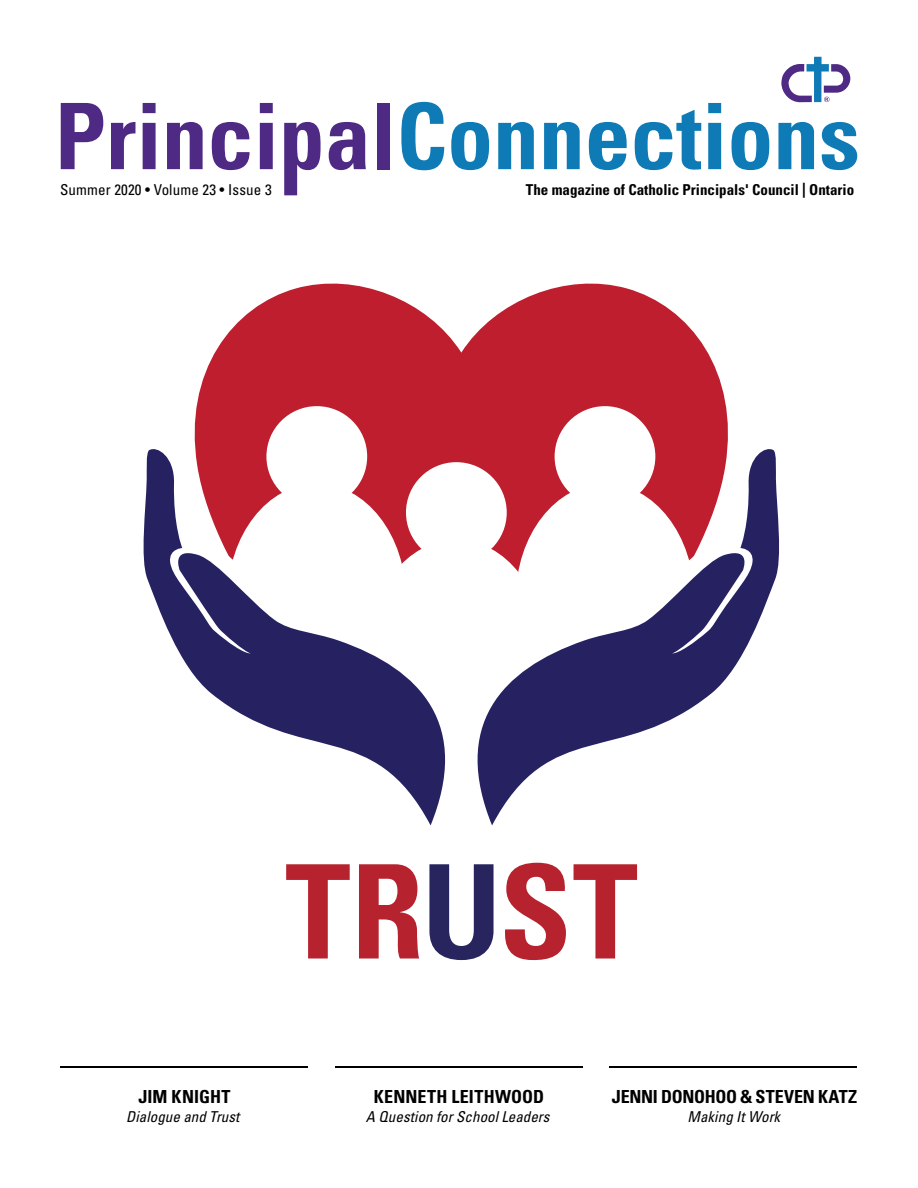
<style>
.page{position:relative;width:918px;height:1188px;background:#fff}
.page>*{position:absolute;margin:0;border:0;box-sizing:border-box;transform-origin:0 0}
.t1{font:700 condensed 130.5px "Univers";color:#b6232e}
.t2{font:700 condensed 18px "Univers";letter-spacing:.005em;color:#000}
.t3{font:italic condensed 15px "Univers";letter-spacing:.005em;color:#000}
.t4{font:700 condensed 15px "Univers";color:#000}
.t5{font:condensed 15px "Univers";letter-spacing:.01em;color:#000}
.s1{color:#27245e}
</style>
<div class="page">
<hr style="left:61px;top:1066px;width:247px;height:2px;background:#000">
<hr style="left:610px;top:1066px;width:247px;height:2px;background:#000">
<hr style="left:335px;top:1066px;width:248px;height:2px;background:#000">
<svg style="left:61px;top:103px;width:42px;height:66px"></svg>
<svg style="left:111px;top:122px;width:24px;height:47px"></svg>
<svg style="left:143px;top:103px;width:13px;height:66px"></svg>
<svg style="left:167px;top:122px;width:36px;height:47px"></svg>
<svg style="left:212px;top:122px;width:38px;height:48px"></svg>
<svg style="left:260px;top:103px;width:13px;height:66px"></svg>
<svg style="left:284px;top:122px;width:37px;height:73px"></svg>
<svg style="left:329px;top:122px;width:37px;height:48px"></svg>
<div style="left:377px;top:103px;width:13px;height:66px;background:#4f2a84"></div>
<svg style="left:401px;top:102px;width:43px;height:68px"></svg>
<svg style="left:451px;top:122px;width:38px;height:48px"></svg>
<svg style="left:498px;top:122px;width:36px;height:47px"></svg>
<svg style="left:544px;top:122px;width:36px;height:47px"></svg>
<svg style="left:589px;top:122px;width:38px;height:48px"></svg>
<svg style="left:635px;top:110px;width:66px;height:60px"></svg>
<svg style="left:708px;top:103px;width:13px;height:66px"></svg>
<svg style="left:732px;top:122px;width:37px;height:48px"></svg>
<svg style="left:778px;top:122px;width:36px;height:47px"></svg>
<svg style="left:821px;top:122px;width:36px;height:48px"></svg>
<svg style="left:781px;top:57px;width:69px;height:45px"></svg>
<svg style="left:194px;top:283px;width:534px;height:147px;fill:#be1e2d"></svg>
<svg style="left:194px;top:430px;width:534px;height:396px;background:#c43441"></svg>
<div style="left:266px;top:406px;width:101px;height:101px;background:#fff;border-radius:50%"></div>
<div style="left:555px;top:406px;width:100px;height:101px;background:#fff;border-radius:50%"></div>
<svg style="left:471px;top:445px;width:308px;height:380px"></svg>
<svg style="left:143px;top:445px;width:328px;height:380px"></svg>
<svg style="left:266px;top:589px;width:392px;height:167px;fill:#262262"></svg>
<p class="t5" style="left:60px;top:181px;width:213px">Summer 2020 • Volume 23 • Issue 3</p>
<p class="t4" style="left:526px;top:181px;width:330px">The magazine of Catholic Principals' Council | Ontario</p>
<h1 class="t1" style="left:285px;top:832px;width:352px">TR<span class="s1">U</span>ST</h1>
<p class="t2" style="left:138px;top:1085px;width:94px">Jim Knight</p>
<p class="t3" style="left:126px;top:1108px;width:115px">Dialogue and Trust</p>
<p class="t2" style="left:374px;top:1085px;width:172px">KENN ETH LEITHWOOD</p>
<p class="t3" style="left:366px;top:1108px;width:185px">A Question for School Leaders</p>
<p class="t2" style="left:612px;top:1085px;width:247px">Jenni Donohoo &amp; Steven Katz</p>
<p class="t3" style="left:688px;top:1108px;width:94px">Making It Work</p>
</div>
